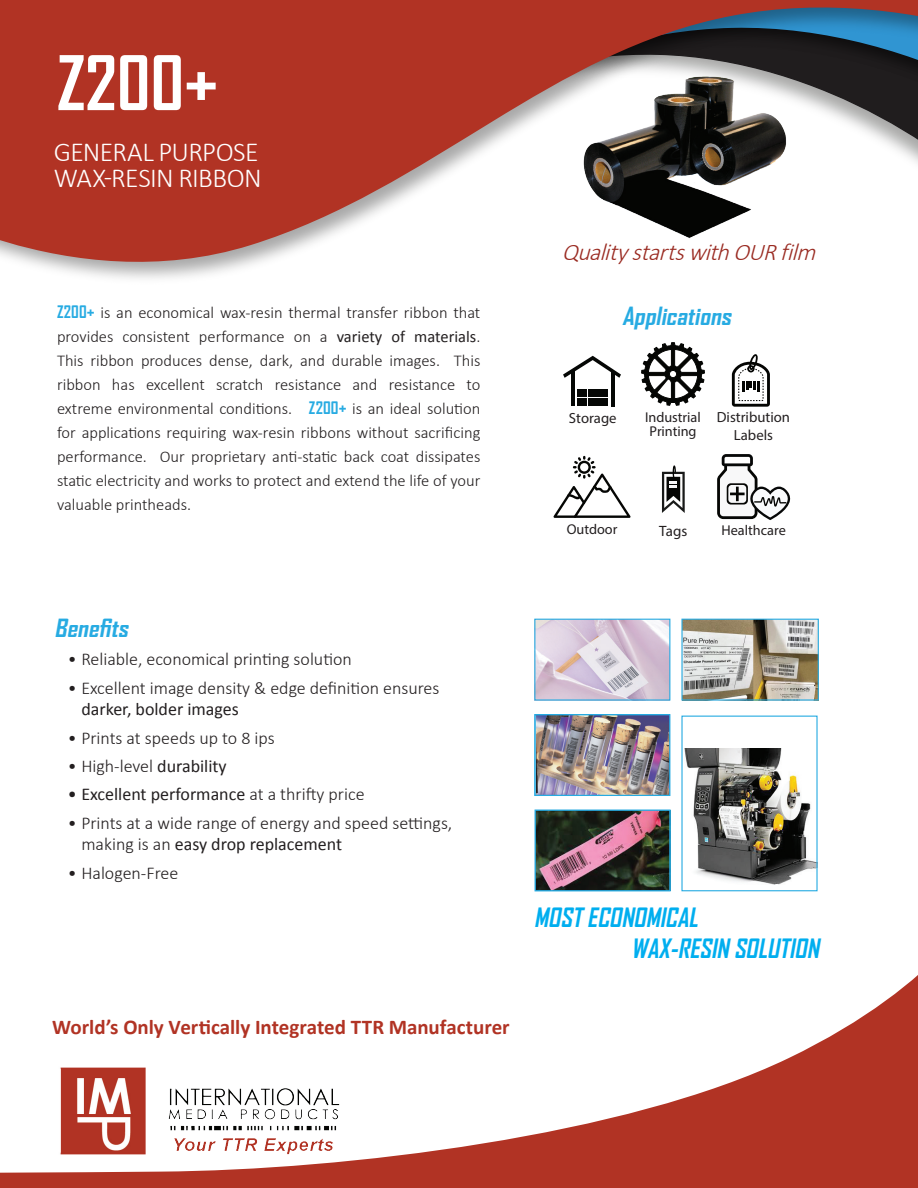
<style>
.page{position:relative;width:918px;height:1188px;background:#fff}
.page>*{position:absolute;margin:0;border:0;box-sizing:border-box;transform-origin:0 0}
.t1{font:700 72px "Agency FB";color:#fff}
.t2{font:300 27.6px/25.7px "Calibri";letter-spacing:-.025em;color:#fff}
.t3{font:italic 700 25.5px/30.6px "Agency FB";color:#00aeef}
.t4{font:italic 300 24px "Calibri";color:#9a2b22}
.t5{font:italic 700 24px "Agency FB";color:#27abe2;scale:1.1 1}
.t6{font:700 21px "Calibri";color:#b13324}
.t7{font:300 18px/21.6px "Calibri";color:#231f20}
.t8{font:18px "Calibri";color:#231f20}
.t9{font:300 16.5px/24px "Calibri";color:#231f20;text-align:justify}
.t10{font:15px "Myriad Pro";color:#231f20}
.t11{font:14.7px/17.7px "Myriad Pro";color:#231f20;text-align:center}
.t12{font:14.25px/14.2px "Myriad Pro";color:#231f20;text-align:center}
.s1{font-family:"Agency FB";font-weight:700;color:#27abe2}
.s2{font-weight:400}
.s3{font-weight:300}
</style>
<div class="page">
<svg style="left:0;top:0;width:918px;height:279px;fill:#b13324"></svg>
<svg style="left:0;top:975px;width:918px;height:213px"></svg>
<div style="left:38px;top:1005px;width:486px;height:47px;background:#fff"></div>
<img style="left:54px;top:1063px;width:289px;height:96px">
<img style="left:573px;top:71px;width:235px;height:172px">
<svg style="left:732px;top:354px;width:38px;height:53px"></svg>
<svg style="left:563px;top:356px;width:58px;height:22px"></svg>
<hr style="left:571px;top:370px;width:3px;height:36px;background:#050705">
<hr style="left:611px;top:371px;width:3px;height:35px;background:#050705">
<div style="left:577px;top:389px;width:9px;height:8px;background:#050705"></div>
<div style="left:577px;top:398px;width:9px;height:8px;background:#050705"></div>
<div style="left:588px;top:389px;width:9px;height:8px;background:#050705"></div>
<div style="left:588px;top:398px;width:9px;height:8px;background:#050705"></div>
<div style="left:599px;top:398px;width:9px;height:8px;background:#050705"></div>
<div style="left:599px;top:389px;width:9px;height:8px;background:#050705"></div>
<svg style="left:662px;top:465px;width:23px;height:48px"></svg>
<img style="left:537px;top:717px;width:131px;height:76px">
<div style="left:534px;top:714px;width:136px;height:82px;border:1px solid #27abe2"></div>
<img style="left:537px;top:812px;width:131px;height:77px">
<div style="left:535px;top:810px;width:136px;height:81px;border:1px solid #27abe2"></div>
<img style="left:683px;top:621px;width:134px;height:78px">
<div style="left:681px;top:619px;width:138px;height:82px;border:1px solid #27abe2"></div>
<img style="left:536px;top:621px;width:132px;height:78px">
<div style="left:534px;top:619px;width:136px;height:82px;border:1px solid #27abe2"></div>
<svg style="left:554px;top:456px;width:77px;height:62px"></svg>
<svg style="left:641px;top:342px;width:64px;height:64px"></svg>
<svg style="left:717px;top:454px;width:74px;height:66px"></svg>
<img style="left:685px;top:748px;width:131px;height:137px">
<h1 class="t1" style="left:57px;top:38px;width:163px">Z200+</h1>
<h2 class="t2" style="left:54px;top:139px;width:210px">GENERAL PURPOSE<br>WAX-RESIN RIBBON</h2>
<p class="t9" style="left:57px;top:300px;width:425px"><span class="s1">Z200+</span> is an economical wax-resin thermal transfer ribbon that provides consistent performance on a <span class="s2">variety of materials</span>.<br>This ribbon produces dense, dark, and durable images. This ribbon has excellent scratch resistance and resistance to extreme environmental conditions. <span class="s1">Z200+</span> is an ideal solution for applications requiring wax-resin ribbons without sacrificing performance. Our proprietary anti-static back coat dissipates static electricity and works to protect and extend the life of your valuable printheads.</p>
<h3 class="t4" style="left:562px;top:237px;width:262px">QualitystartswithOURfilm</h3>
<h3 class="t5" style="left:622px;top:301px;width:105px">Applications</h3>
<p class="t11" style="left:569px;top:409px;width:49px">Storage</p>
<p class="t12" style="left:645px;top:410px;width:57px">Industrial<br>Printing</p>
<p class="t11" style="left:717px;top:408px;width:75px">Distribution<br>Labels</p>
<p class="t12" style="left:567px;top:522px;width:52px">Outdoor</p>
<p class="t10" style="left:659px;top:522px;width:30px">Tags</p>
<p class="t12" style="left:722px;top:523px;width:66px">Healthcare</p>
<h3 class="t5" style="left:54px;top:613px;width:73px">Benefits</h3>
<p class="t7" style="left:68px;top:648px;width:285px">• Reliable, economical printing solution</p>
<p class="t7" style="left:68px;top:677px;width:373px">• Excellent image density &amp; edge definition ensures</p>
<p class="t8" style="left:81px;top:697px;width:159px">darker, bolder images</p>
<p class="t7" style="left:68px;top:727px;width:208px">• Prints at speeds up to 8 ips</p>
<p class="t7" style="left:68px;top:755px;width:160px">• High-level <span class="s2">durability</span></p>
<p class="t8" style="left:68px;top:782px;width:298px">• Excellent performance <span class="s3">at a thrifty price</span></p>
<p class="t7" style="left:81px;top:812px;width:372px;text-indent:-14px">• Prints at a wide range of energy and speed settings, making is an <span class="s2">easy drop replacement</span></p>
<p class="t7" style="left:68px;top:862px;width:112px">• Halogen-Free</p>
<p class="t6" style="left:52px;top:1012px;width:459px">World’s Only Vertically Integrated TTR Manufacturer</p>
<h3 class="t3" style="left:631px;top:902px;width:195px;text-indent:-97px">MOSTECONOMICAL<br>WAX-RESIN SOLUTION</h3>
</div>
